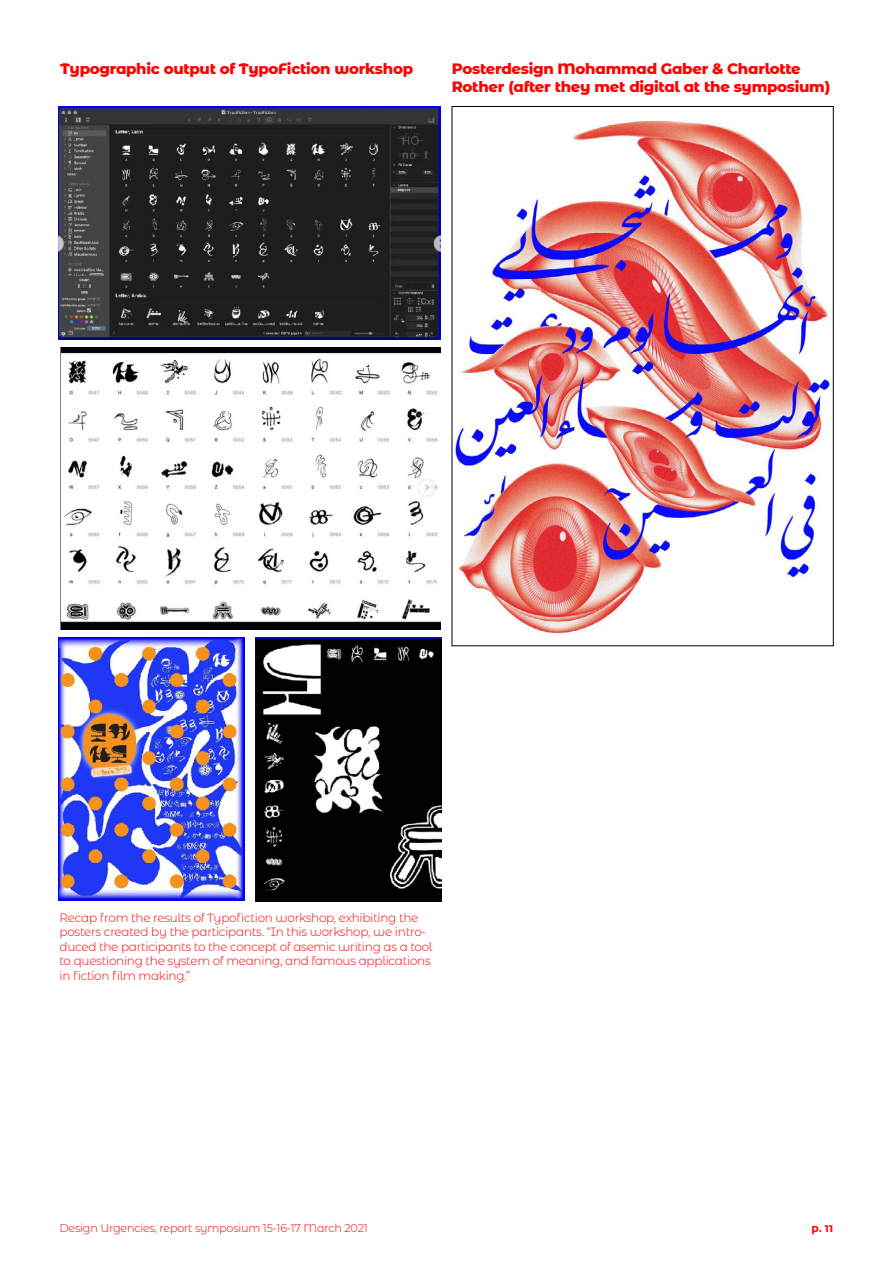
<style>
.page{position:relative;width:893px;height:1263px;background:#fff}
.page>*{position:absolute;margin:0;border:0;box-sizing:border-box;transform-origin:0 0}
.t1{font:800 15px/18px "Montserrat Alternates";letter-spacing:-.02em;color:#f00}
.t2{font:300 12px/14.4px "Montserrat Alternates";letter-spacing:-.02em;color:#f00}
.t3{font:300 11.25px "Montserrat Alternates";letter-spacing:-.02em;color:#f00}
.t4{font:700 11.25px "Montserrat Alternates";color:#f00}
</style>
<div class="page">
<img style="left:60px;top:348px;width:380px;height:281px">
<img style="left:59px;top:106px;width:381px;height:233px">
<img style="left:255px;top:638px;width:186px;height:264px">
<img style="left:59px;top:638px;width:186px;height:262px">
<img style="left:454px;top:120px;width:376px;height:514px">
<p class="t1" style="left:60px;top:59px;width:354px">Typographic output of TypoFiction workshop</p>
<p class="t1" style="left:452px;top:59px;width:380px">Posterdesign Mohammad Gaber &amp; Charlotte<br>Rother (after they met digital at the symposium)</p>
<p class="t2" style="left:60px;top:910px;width:374px">Recap from the results of Typofiction workshop, exhibiting the posters created by the participants. “In this workshop, we intro&shy;duced the participants to the concept of asemic writing as a tool to questioning the system of meaning, and famous applications in fiction film making.”</p>
<p class="t3" style="left:60px;top:1220px;width:310px">Design Urgencies, report symposium 15-16-17 March 2021</p>
<p class="t4" style="left:812px;top:1221px;width:23px">p. 11</p>
</div>
